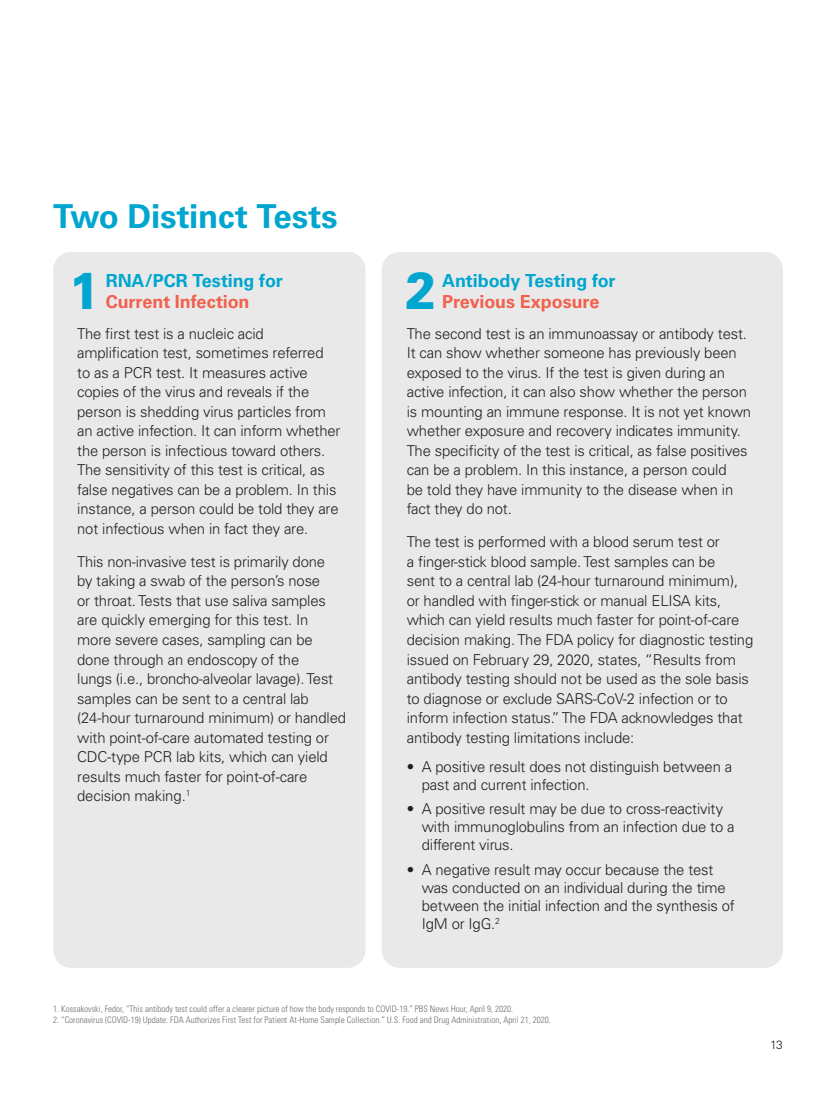
<style>
.page{position:relative;width:837px;height:1094px;background:#fff}
.page>*{position:absolute;margin:0;border:0;box-sizing:border-box;transform-origin:0 0}
.t1{font:900 52.2px "Univers";color:#00a6cf;scale:.9 1}
.t2{font:700 33px "Univers";letter-spacing:-.01em;color:#00a6cf}
.t3{font:700 18px "Univers";letter-spacing:-.005em;color:#00a6cf}
.t4{font:700 18px "Univers";letter-spacing:-.005em;color:#f1614d}
.t5{font:300 15px/19.5px "Univers";letter-spacing:-.01em;color:#231f20}
.t6{font:300 12px "Univers";color:#231f20}
.t7{font:300 condensed 9px "Univers";color:#6c6d70}
</style>
<div class="page">
<div style="left:53px;top:252px;width:313px;height:715px;background:#eae9e9;border-radius:18px"></div>
<div style="left:382px;top:252px;width:401px;height:715px;background:#eae9e9;border-radius:18px"></div>
<h2 class="t2" style="left:53px;top:196px;width:286px">Two Distinct Tests</h2>
<h1 class="t1" style="left:69px;top:257px;width:36px">1</h1>
<h1 class="t1" style="left:405px;top:257px;width:36px">2</h1>
<p class="t3" style="left:106px;top:270px;width:179px">RNA/PCR Testing for</p>
<p class="t4" style="left:106px;top:291px;width:145px">Current Infection</p>
<p class="t3" style="left:442px;top:270px;width:175px">Antibody Testing for</p>
<p class="t4" style="left:442px;top:291px;width:159px">Previous Exposure</p>
<p class="t5" style="left:77px;top:324px;width:265px">The first test is a nucleic acid amplification test, sometimes referred<br>to as a PCR test. It measures active copies of the virus and reveals if the person is shedding virus particles from an active infection. It can inform whether the person is infectious toward others.<br>The sensitivity of this test is critical, as false negatives can be a problem. In this instance, a person could be told they are not infectious when in fact they are.</p>
<p class="t5" style="left:77px;top:552px;width:270px">This non-invasive test is primarily done<br>by taking a swab of the person’s nose<br>or throat. Tests that use saliva samples are quickly emerging for this test. In more severe cases, sampling can be done through an endoscopy of the<br>lungs (i.e., broncho-alveolar lavage). Test samples can be sent to a central lab (24-hour turnaround minimum) or handled with point-of-care automated testing or CDC-type PCR lab kits, which can yield results much faster for point-of-care decision making.<sup>1</sup></p>
<p class="t5" style="left:407px;top:324px;width:346px">The second test is an immunoassay or antibody test.<br>It can show whether someone has previously been exposed to the virus. If the test is given during an active infection, it can also show whether the person is mounting an immune response. It is not yet known whether exposure and recovery indicates immunity.<br>The specificity of the test is critical, as false positives can be a problem. In this instance, a person could<br>be told they have immunity to the disease when in fact they do not.</p>
<p class="t5" style="left:407px;top:532px;width:348px">The test is performed with a blood serum test or<br>a finger-stick blood sample. Test samples can be<br>sent to a central lab (24-hour turnaround minimum), or handled with finger-stick or manual ELISA kits, which can yield results much faster for point-of-care decision making. The FDA policy for diagnostic testing issued on February 29, 2020, states, “Results from antibody testing should not be used as the sole basis to diagnose or exclude SARS-CoV-2 infection or to inform infection status.” The FDA acknowledges that antibody testing limitations include:</p>
<p class="t5" style="left:422px;top:757px;width:312px;line-height:18px;text-indent:-15px">• A positive result does not distinguish between a past and current infection.</p>
<p class="t5" style="left:422px;top:800px;width:314px;line-height:18px;text-indent:-15px">• A positive result may be due to cross-reactivity with immunoglobulins from an infection due to a different virus.</p>
<p class="t5" style="left:422px;top:860px;width:315px;line-height:18px;text-indent:-15px">• A negative result may occur because the test was conducted on an individual during the time between the initial infection and the synthesis of IgM or IgG.<sup>2</sup></p>
<p class="t7" style="left:53px;top:1003px;width:462px">1. Kossakovski, Fedor, “This antibody test could offer a clearer picture of how the body responds to COVID-19.” PBS News Hour, April 9, 2020.</p>
<p class="t7" style="left:53px;top:1014px;width:499px">2. “Coronavirus (COVID-19) Update: FDA Authorizes First Test for Patient At-Home Sample Collection.” U.S. Food and Drug Administration, April 21, 2020.</p>
<p class="t6" style="left:770px;top:1038px;width:14px">13</p>
</div>
